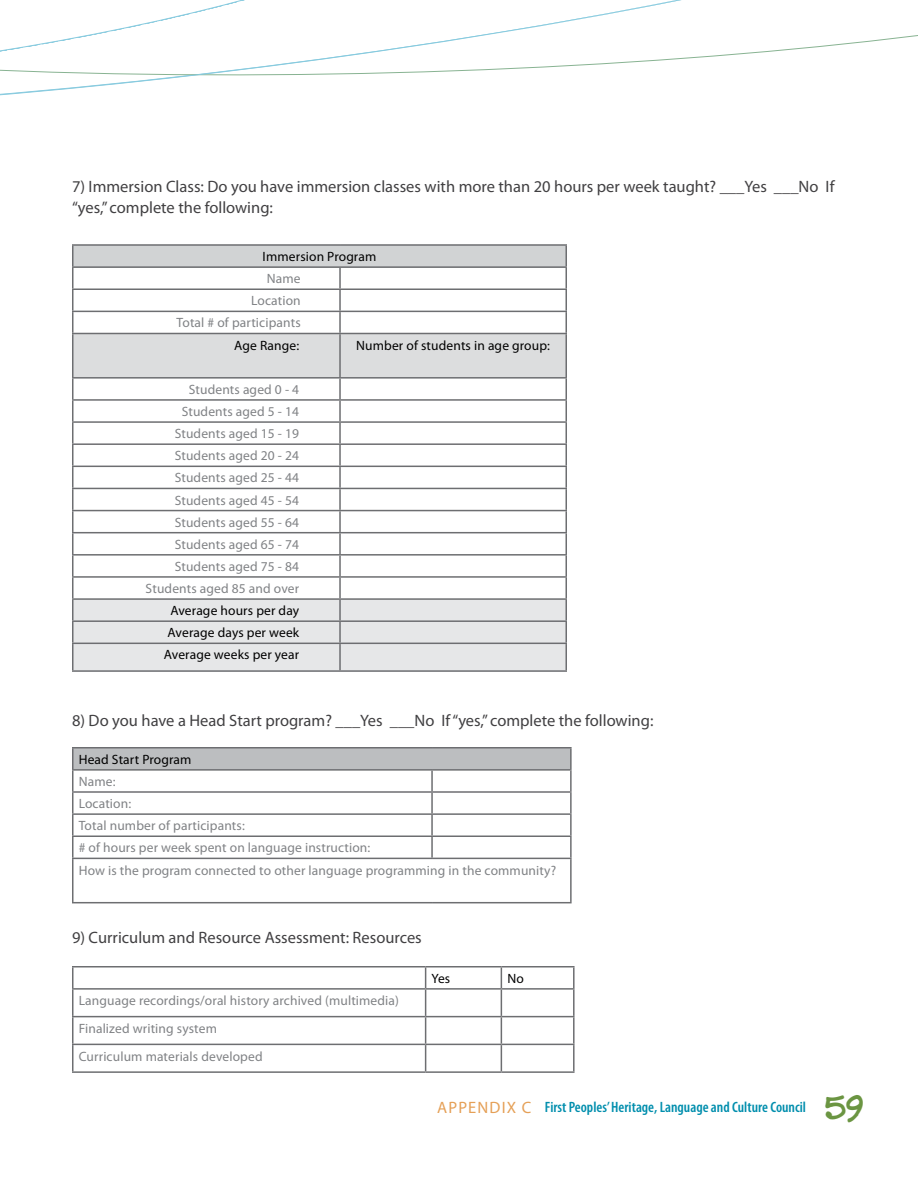
<style>
.page{position:relative;width:918px;height:1188px;background:#fff}
.page>*{position:absolute;margin:0;border:0;box-sizing:border-box;transform-origin:0 0}
.t1{font:16.5px/21px "Myriad Pro";color:#414042}
.t2{font:600 condensed 15px "Myriad Pro";color:#008ead}
.t3{font:13.5px/22.2px "Myriad Pro";letter-spacing:.01em;color:#808285;text-align:right}
.t4{font:13.5px/22.2px "Myriad Pro";letter-spacing:.01em;color:#000;text-align:center}
.s1{font-weight:400;font-stretch:normal;font-size:16.5px;color:#e5a057}
.s2{font-family:"Redstar";font-weight:700;font-stretch:normal;font-size:27px;color:#6b9542}
</style>
<div class="page">
<svg style="left:0;top:0;width:824px;height:96px"></svg>
<hr style="left:72px;top:244px;width:268px;height:2px;background:#6d6e71">
<hr style="left:72px;top:246px;width:2px;height:20px;background:#6d6e71">
<hr style="left:340px;top:244px;width:227px;height:2px;background:#6d6e71">
<hr style="left:72px;top:266px;width:268px;height:2px;background:#6d6e71">
<hr style="left:72px;top:268px;width:2px;height:20px;background:#6d6e71">
<hr style="left:72px;top:288px;width:268px;height:2px;background:#6d6e71">
<hr style="left:72px;top:290px;width:2px;height:21px;background:#6d6e71">
<hr style="left:72px;top:311px;width:268px;height:1px;background:#6d6e71">
<hr style="left:72px;top:312px;width:2px;height:21px;background:#6d6e71">
<hr style="left:72px;top:333px;width:268px;height:1px;background:#6d6e71">
<hr style="left:72px;top:334px;width:2px;height:43px;background:#6d6e71">
<hr style="left:72px;top:377px;width:268px;height:2px;background:#6d6e71">
<hr style="left:72px;top:379px;width:2px;height:20px;background:#6d6e71">
<hr style="left:72px;top:399px;width:268px;height:2px;background:#6d6e71">
<hr style="left:72px;top:401px;width:2px;height:20px;background:#6d6e71">
<hr style="left:72px;top:421px;width:268px;height:2px;background:#6d6e71">
<hr style="left:72px;top:423px;width:2px;height:20px;background:#6d6e71">
<hr style="left:72px;top:443px;width:268px;height:2px;background:#6d6e71">
<hr style="left:72px;top:445px;width:2px;height:21px;background:#6d6e71">
<hr style="left:72px;top:466px;width:268px;height:1px;background:#6d6e71">
<hr style="left:72px;top:467px;width:2px;height:21px;background:#6d6e71">
<hr style="left:72px;top:488px;width:268px;height:1px;background:#6d6e71">
<hr style="left:72px;top:489px;width:2px;height:21px;background:#6d6e71">
<hr style="left:72px;top:510px;width:268px;height:1px;background:#6d6e71">
<hr style="left:72px;top:511px;width:2px;height:21px;background:#6d6e71">
<hr style="left:72px;top:532px;width:268px;height:1px;background:#6d6e71">
<hr style="left:72px;top:533px;width:2px;height:21px;background:#6d6e71">
<hr style="left:72px;top:554px;width:268px;height:2px;background:#6d6e71">
<hr style="left:72px;top:556px;width:2px;height:20px;background:#6d6e71">
<hr style="left:72px;top:576px;width:268px;height:2px;background:#6d6e71">
<hr style="left:72px;top:578px;width:2px;height:20px;background:#6d6e71">
<hr style="left:72px;top:598px;width:268px;height:2px;background:#6d6e71">
<hr style="left:72px;top:600px;width:2px;height:20px;background:#6d6e71">
<hr style="left:72px;top:620px;width:268px;height:2px;background:#6d6e71">
<hr style="left:72px;top:622px;width:2px;height:21px;background:#6d6e71">
<hr style="left:72px;top:643px;width:268px;height:1px;background:#6d6e71">
<hr style="left:72px;top:644px;width:2px;height:26px;background:#6d6e71">
<svg style="left:73px;top:246px;width:494px;height:424px"></svg>
<hr style="left:72px;top:670px;width:268px;height:2px;background:#6d6e71">
<hr style="left:340px;top:670px;width:227px;height:2px;background:#6d6e71">
<div style="left:73px;top:748px;width:498px;height:22px;background:#bcbec0"></div>
<hr style="left:72px;top:747px;width:360px;height:1px;background:#6d6e71">
<hr style="left:72px;top:748px;width:2px;height:21px;background:#6d6e71">
<hr style="left:432px;top:747px;width:140px;height:1px;background:#6d6e71">
<hr style="left:570px;top:748px;width:2px;height:21px;background:#6d6e71">
<hr style="left:72px;top:769px;width:360px;height:2px;background:#6d6e71">
<hr style="left:72px;top:771px;width:2px;height:20px;background:#6d6e71">
<hr style="left:432px;top:769px;width:140px;height:2px;background:#6d6e71">
<hr style="left:431px;top:771px;width:2px;height:20px;background:#6d6e71">
<hr style="left:570px;top:771px;width:2px;height:20px;background:#6d6e71">
<hr style="left:72px;top:791px;width:360px;height:2px;background:#6d6e71">
<hr style="left:72px;top:793px;width:2px;height:20px;background:#6d6e71">
<hr style="left:432px;top:791px;width:140px;height:2px;background:#6d6e71">
<hr style="left:431px;top:793px;width:2px;height:20px;background:#6d6e71">
<hr style="left:570px;top:793px;width:2px;height:20px;background:#6d6e71">
<hr style="left:72px;top:813px;width:360px;height:2px;background:#6d6e71">
<hr style="left:72px;top:815px;width:2px;height:21px;background:#6d6e71">
<hr style="left:432px;top:813px;width:140px;height:2px;background:#6d6e71">
<hr style="left:431px;top:815px;width:2px;height:21px;background:#6d6e71">
<hr style="left:570px;top:815px;width:2px;height:21px;background:#6d6e71">
<hr style="left:72px;top:836px;width:360px;height:1px;background:#6d6e71">
<hr style="left:72px;top:837px;width:2px;height:21px;background:#6d6e71">
<hr style="left:432px;top:836px;width:140px;height:1px;background:#6d6e71">
<hr style="left:431px;top:837px;width:2px;height:21px;background:#6d6e71">
<hr style="left:570px;top:837px;width:2px;height:21px;background:#6d6e71">
<hr style="left:72px;top:858px;width:360px;height:1px;background:#6d6e71">
<hr style="left:72px;top:859px;width:2px;height:43px;background:#6d6e71">
<hr style="left:432px;top:858px;width:140px;height:1px;background:#6d6e71">
<hr style="left:570px;top:859px;width:2px;height:43px;background:#6d6e71">
<hr style="left:72px;top:902px;width:360px;height:1px;background:#6d6e71">
<hr style="left:432px;top:902px;width:140px;height:1px;background:#6d6e71">
<hr style="left:72px;top:966px;width:354px;height:2px;background:#6d6e71">
<hr style="left:72px;top:968px;width:2px;height:20px;background:#6d6e71">
<hr style="left:426px;top:966px;width:75px;height:2px;background:#6d6e71">
<hr style="left:501px;top:966px;width:74px;height:2px;background:#6d6e71">
<hr style="left:573px;top:968px;width:2px;height:20px;background:#6d6e71">
<hr style="left:72px;top:988px;width:354px;height:2px;background:#6d6e71">
<hr style="left:72px;top:990px;width:2px;height:26px;background:#6d6e71">
<hr style="left:426px;top:988px;width:75px;height:2px;background:#6d6e71">
<hr style="left:501px;top:988px;width:74px;height:2px;background:#6d6e71">
<hr style="left:573px;top:990px;width:2px;height:26px;background:#6d6e71">
<hr style="left:72px;top:1016px;width:354px;height:1px;background:#6d6e71">
<hr style="left:72px;top:1017px;width:2px;height:27px;background:#6d6e71">
<hr style="left:426px;top:1016px;width:75px;height:1px;background:#6d6e71">
<hr style="left:501px;top:1016px;width:74px;height:1px;background:#6d6e71">
<hr style="left:573px;top:1017px;width:2px;height:27px;background:#6d6e71">
<hr style="left:72px;top:1044px;width:354px;height:1px;background:#6d6e71">
<hr style="left:72px;top:1045px;width:2px;height:26px;background:#6d6e71">
<hr style="left:426px;top:1044px;width:75px;height:1px;background:#6d6e71">
<svg style="left:425px;top:968px;width:1px;height:103px"></svg>
<hr style="left:501px;top:1044px;width:74px;height:1px;background:#6d6e71">
<svg style="left:501px;top:968px;width:1px;height:103px"></svg>
<hr style="left:573px;top:1045px;width:2px;height:26px;background:#6d6e71">
<hr style="left:72px;top:1071px;width:354px;height:2px;background:#6d6e71">
<hr style="left:426px;top:1071px;width:75px;height:2px;background:#6d6e71">
<hr style="left:501px;top:1071px;width:74px;height:2px;background:#6d6e71">
<p class="t1" style="left:72px;top:176px;width:764px">7) I mmersion Class: Do you have immersion classes with more than 20 hours per week taught? ___Yes ___No If “yes,” complete the following:</p>
<p class="t4" style="left:263px;top:245px;width:115px">I mmersion Program</p>
<p class="t3" style="left:177px;top:267px;width:126px">Name<br>Location<br>Total # of participants</p>
<p class="t4" style="left:234px;top:334px;width:67px">Age Range:</p>
<p class="t4" style="left:356px;top:334px;width:195px">Number of students in age group:</p>
<p class="t3" style="left:146px;top:378px;width:155px">Students aged 0 - 4<br>Students aged 5 - 14<br>Students aged 15 - 19<br>Students aged 20 - 24<br>Students aged 25 - 44<br>Students aged 45 - 54<br>Students aged 55 - 64<br>Students aged 65 - 74<br>Students aged 75 - 84<br>Students aged 85 and over</p>
<p class="t4" style="left:164px;top:599px;width:137px">Average hours per day<br>Average days per week<br>Average weeks per year</p>
<p class="t1" style="left:72px;top:710px;width:583px">8) Do you have a Head Start program? ___Yes ___No If “yes,” complete the following:</p>
<p class="t4" style="left:79px;top:748px;width:114px">Head Start Program</p>
<p class="t3" style="left:79px;top:770px;width:479px;text-align:left">Name:<br>Location:<br>Total number of participants:<br># of hours per week spent on language instruction:<br>How is the program connected to other language programming in the community?</p>
<p class="t1" style="left:72px;top:927px;width:351px">9) Curriculum and Resource Assessment: Resources</p>
<p class="t3" style="left:79px;top:986px;width:322px;line-height:27.8px;text-align:left">Language recordings/oral history archived (multimedia)<br>Finalized writing system<br>Curriculum materials developed</p>
<p class="t4" style="left:432px;top:967px;width:20px">Yes</p>
<p class="t4" style="left:507px;top:967px;width:18px">No</p>
<p class="t2" style="left:437px;top:1099px;width:428px"><span class="s1">Appendix C</span> First Peoples’ Heritage, Language and Culture Council <span class="s2">59</span></p>
</div>
